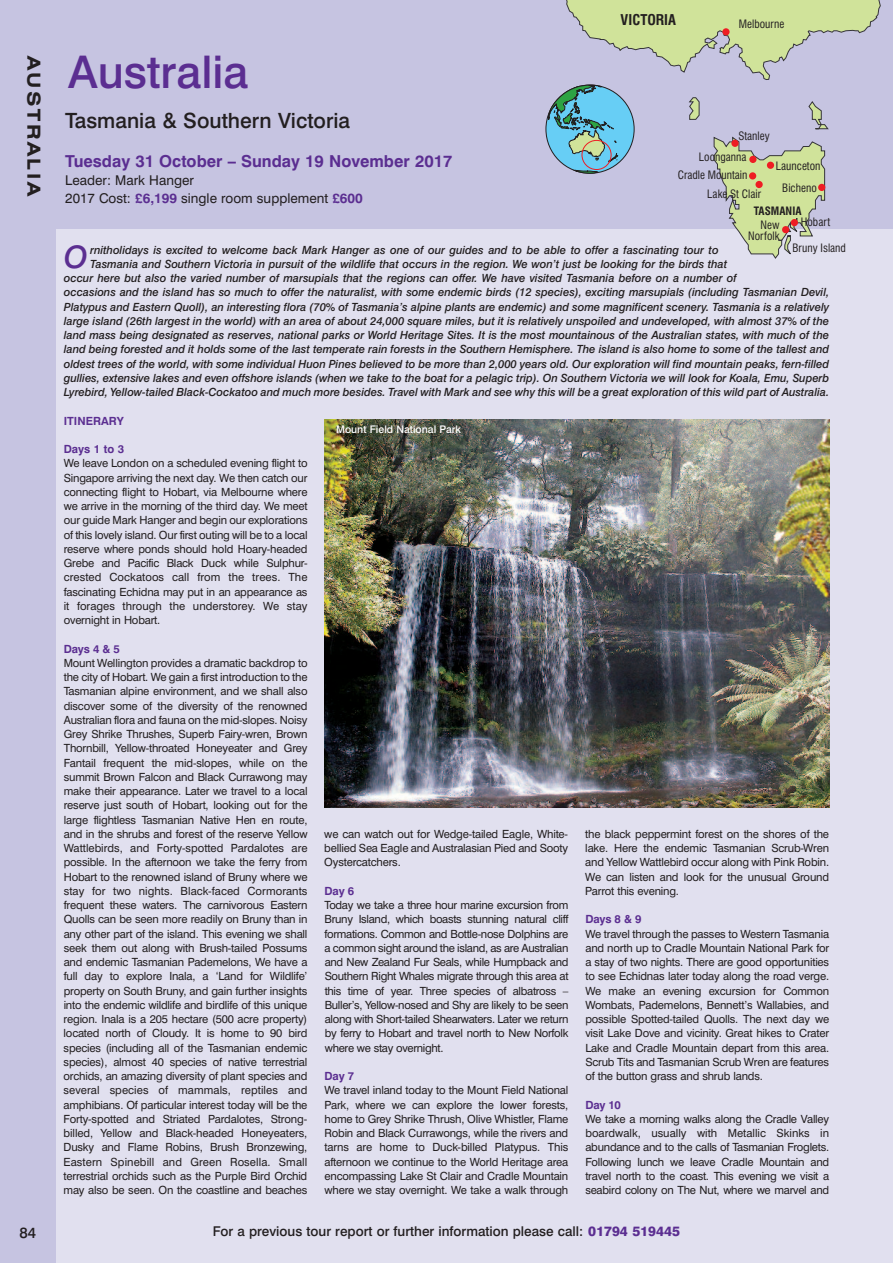
<style>
.page{position:relative;width:893px;height:1263px;background:#fff}
.page>*{position:absolute;margin:0;border:0;box-sizing:border-box;transform-origin:0 0}
.t1{font:500 45px "Swiss 721 BT";color:#5b2e91}
.t2{font:italic 500 31.05px "Swiss 721 BT";color:#5b2e91}
.t3{font:500 21px "Swiss 721 BT";color:#231f20}
.t4{font:700 expanded 18px "Swiss 721 BT";letter-spacing:.145em;color:#231f20}
.t5{font:700 16.5px "Swiss 721 BT";color:#5b2e91}
.t6{font:500 15px "Swiss 721 BT";color:#231f20}
.t7{font:700 condensed 14.55px "Swiss 721 BT";color:#231f20}
.t8{font:500 13.5px "Swiss 721 BT";color:#231f20}
.t9{font:13.5px/18px "Swiss 721 BT";color:#231f20}
.t10{font:11.25px/14.2px "Swiss 721 BT";letter-spacing:-.015em;color:#231f20;text-align:justify}
.t11{font:italic 500 11.25px "Swiss 721 BT";letter-spacing:-.005em;color:#231f20}
.t12{font:condensed 11.25px/11.2px "Swiss 721 BT";color:#231f20}
.t13{font:700 11.25px "Swiss 721 BT";letter-spacing:-.015em;color:#5b2e91}
.t14{font:700 condensed 11.25px "Swiss 721 BT";color:#231f20}
.t15{font:500 10.5px "Swiss 721 BT";color:#fff}
.s1{font-weight:700;color:#5b2e91}
.s2{font-weight:800;color:#5b2e91}
</style>
<div class="page">
<div style="left:16px;top:0;width:877px;height:1263px;background:#e1e0ef"></div>
<div style="left:0;top:0;width:893px;height:229px;background:#c6c4e1"></div>
<div style="left:0;top:0;width:55px;height:1263px;background:#c6c4e1"></div>
<img style="left:325px;top:419px;width:504px;height:389px">
<svg style="left:548px;top:0;width:332px;height:258px"></svg>
<div style="left:722px;top:28px;width:8px;height:7px;background:#ee1d23;border-radius:50%"></div>
<div style="left:767px;top:162px;width:7px;height:7px;background:#ee1d23;border-radius:50%"></div>
<div style="left:731px;top:140px;width:8px;height:7px;background:#ee1d23;border-radius:50%"></div>
<div style="left:749px;top:156px;width:7px;height:7px;background:#ee1d23;border-radius:50%"></div>
<div style="left:818px;top:184px;width:7px;height:7px;background:#ee1d23;border-radius:50%"></div>
<div style="left:749px;top:172px;width:7px;height:8px;background:#ee1d23;border-radius:50%"></div>
<div style="left:755px;top:181px;width:8px;height:7px;background:#ee1d23;border-radius:50%"></div>
<div style="left:782px;top:226px;width:7px;height:7px;background:#ee1d23;border-radius:50%"></div>
<div style="left:791px;top:219px;width:7px;height:7px;background:#ee1d23;border-radius:50%"></div>
<h3 class="t4" style="left:40px;top:56px;width:141px;rotate:90deg">AUSTRALIA</h3>
<h3 class="t6" style="left:20px;top:1227px;width:18px">84</h3>
<h1 class="t1" style="left:68px;top:55px;width:182px">Australia</h1>
<h3 class="t3" style="left:65px;top:112px;width:286px">Tasmania &amp; Southern Victoria</h3>
<p class="t7" style="left:621px;top:14px;width:57px">VICTORIA</p>
<p class="t12" style="left:739px;top:19px;width:47px">Melbourne</p>
<p class="t12" style="left:699px;top:127px;width:72px;line-height:20.9px;text-indent:39px">Stanley<br>Loonganna</p>
<h3 class="t5" style="left:65px;top:155px;width:389px">Tuesday 31 October – Sunday 19 November 2017</h3>
<p class="t9" style="left:65px;top:173px;width:299px">Leader: Mark Hanger<br>2017 Cost: <span class="s1">£6,199</span> single room supplement <span class="s1">£600</span></p>
<h2 class="t2" style="left:64px;top:245px;width:26px">O</h2>
<p class="t11" style="left:90px;top:245px;width:630px">rnitholidays is excited to welcome back Mark Hanger as one of our guides and to be able to offer a fascinating tour to</p>
<p class="t12" style="left:776px;top:161px;width:46px">Launceton</p>
<p class="t12" style="left:707px;top:166px;width:55px;line-height:19.2px;text-indent:-29px">Cradle Mountain<br>Lake St Clair</p>
<p class="t12" style="left:782px;top:183px;width:36px">Bicheno</p>
<p class="t12" style="left:801px;top:218px;width:31px">Hobart</p>
<p class="t12" style="left:792px;top:243px;width:55px">Bruny Island</p>
<p class="t14" style="left:754px;top:206px;width:49px">TASMANIA</p>
<p class="t12" style="left:748px;top:220px;width:33px;text-align:right">New<br>Norfolk</p>
<p class="t11" style="left:90px;top:260px;width:639px">Tasmania and Southern Victoria in pursuit of the wildlife that occurs in the region. We won’t just be looking for the birds that</p>
<p class="t11" style="left:64px;top:274px;width:674px">occur here but also the varied number of marsupials that the regions can offer. We have visited Tasmania before on a number of</p>
<p class="t11" style="left:64px;top:288px;width:767px">occasions and the island has so much to offer the naturalist, with some endemic birds (12 species), exciting marsupials (including Tasmanian Devil,</p>
<p class="t11" style="left:64px;top:302px;width:767px">Platypus and Eastern Quoll), an interesting flora (70% of Tasmania’s alpine plants are endemic) and some magnificent scenery. Tasmania is a relatively</p>
<p class="t11" style="left:64px;top:317px;width:767px">large island (26th largest in the world) with an area of about 24,000 square miles, but it is relatively unspoiled and undeveloped, with almost 37% of the</p>
<p class="t11" style="left:64px;top:331px;width:767px">land mass being designated as reserves, national parks or World Heritage Sites. It is the most mountainous of the Australian states, with much of the</p>
<p class="t11" style="left:64px;top:345px;width:767px">land being forested and it holds some of the last temperate rain forests in the Southern Hemisphere. The island is also home to some of the tallest and</p>
<p class="t11" style="left:64px;top:359px;width:767px">oldest trees of the world, with some individual Huon Pines believed to be more than 2,000 years old. Our exploration will find mountain peaks, fern-filled</p>
<p class="t11" style="left:64px;top:374px;width:767px">gullies, extensive lakes and even offshore islands (when we take to the boat for a pelagic trip). On Southern Victoria we will look for Koala, Emu, Superb</p>
<p class="t11" style="left:64px;top:388px;width:767px">Lyrebird, Yellow-tailed Black-Cockatoo and much more besides. Travel with Mark and see why this will be a great exploration of this wild part of Australia.</p>
<p class="t15" style="left:336px;top:425px;width:127px">Mount Field National Park</p>
<p class="t13" style="left:64px;top:416px;width:62px">ITINERARY</p>
<p class="t13" style="left:64px;top:445px;width:62px">Days 1 to 3</p>
<p class="t10" style="left:64px;top:457px;width:245px">We leave London on a scheduled evening flight to Singapore arriving the next day. We then catch our connecting flight to Hobart, via Melbourne where we arrive in the morning of the third day. We meet our guide Mark Hanger and begin our explorations of this lovely island. Our first outing will be to a local reserve where ponds should hold Hoary-headed Grebe and Pacific Black Duck while Sulphur&shy;crested Cockatoos call from the trees. The fascinating Echidna may put in an appearance as it forages through the understorey. We stay overnight in Hobart.</p>
<p class="t13" style="left:64px;top:644px;width:58px">Days 4 &amp; 5</p>
<p class="t10" style="left:64px;top:657px;width:246px">Mount Wellington provides a dramatic backdrop to the city of Hobart. We gain a first introduction to the Tasmanian alpine environment, and we shall also discover some of the diversity of the renowned Australian flora and fauna on the mid-slopes. Noisy Grey Shrike Thrushes, Superb Fairy-wren, Brown Thornbill, Yellow-throated Honeyeater and Grey Fantail frequent the mid-slopes, while on the summit Brown Falcon and Black Currawong may make their appearance. Later we travel to a local reserve just south of Hobart, looking out for the large flightless Tasmanian Native Hen en route, and in the shrubs and forest of the reserve Yellow Wattlebirds, and Forty-spotted Pardalotes are possible. In the afternoon we take the ferry from Hobart to the renowned island of Bruny where we stay for two nights. Black-faced Cormorants frequent these waters. The carnivorous Eastern Quolls can be seen more readily on Bruny than in any other part of the island. This evening we shall seek them out along with Brush-tailed Possums and endemic Tasmanian Pademelons, We have a full day to explore Inala, a ‘Land for Wildlife’ property on South Bruny, and gain further insights into the endemic wildlife and birdlife of this unique region. Inala is a 205 hectare (500 acre property) located north of Cloudy. It is home to 90 bird species (including all of the Tasmanian endemic species), almost 40 species of native terrestrial orchids, an amazing diversity of plant species and several species of mammals, reptiles and amphibians. Of particular interest today will be the Forty-spotted and Striated Pardalotes, Strong&shy;billed, Yellow and Black-headed Honeyeaters, Dusky and Flame Robins, Brush Bronzewing, Eastern Spinebill and Green Rosella. Small terrestrial orchids such as the Purple Bird Orchid may also be seen. On the coastline and beaches</p>
<p class="t10" style="left:585px;top:828px;width:245px">the black peppermint forest on the shores of the lake. Here the endemic Tasmanian Scrub-Wren and Yellow Wattlebird occur along with Pink Robin.<br>We can listen and look for the unusual Ground Parrot this evening.</p>
<p class="t13" style="left:585px;top:915px;width:58px">Days 8 &amp; 9</p>
<p class="t10" style="left:585px;top:928px;width:245px">We travel through the passes to Western Tasmania and north up to Cradle Mountain National Park for a stay of two nights. There are good opportunities to see Echidnas later today along the road verge.<br>We make an evening excursion for Common Wombats, Pademelons, Bennett’s Wallabies, and possible Spotted-tailed Quolls. The next day we visit Lake Dove and vicinity. Great hikes to Crater Lake and Cradle Mountain depart from this area.<br>Scrub Tits and Tasmanian Scrub Wren are features of the button grass and shrub lands.</p>
<p class="t13" style="left:585px;top:1100px;width:37px">Day 10</p>
<p class="t10" style="left:585px;top:1113px;width:245px">We take a morning walks along the Cradle Valley boardwalk, usually with Metallic Skinks in abundance and to the calls of Tasmanian Froglets.<br>Following lunch we leave Cradle Mountain and travel north to the coast. This evening we visit a seabird colony on The Nut, where we marvel and</p>
<p class="t10" style="left:324px;top:828px;width:245px">we can watch out for Wedge-tailed Eagle, White&shy;bellied Sea Eagle and Australasian Pied and Sooty Oystercatchers.</p>
<p class="t13" style="left:325px;top:887px;width:31px">Day 6</p>
<p class="t10" style="left:325px;top:899px;width:245px">Today we take a three hour marine excursion from Bruny Island, which boasts stunning natural cliff formations. Common and Bottle-nose Dolphins are a common sight around the island, as are Australian and New Zealand Fur Seals, while Humpback and Southern Right Whales migrate through this area at this time of year. Three species of albatross – Buller’s, Yellow-nosed and Shy are likely to be seen along with Short-tailed Shearwaters. Later we return by ferry to Hobart and travel north to New Norfolk where we stay overnight.</p>
<p class="t13" style="left:325px;top:1072px;width:31px">Day 7</p>
<p class="t10" style="left:324px;top:1084px;width:245px">We travel inland today to the Mount Field National Park, where we can explore the lower forests, home to Grey Shrike Thrush, Olive Whistler, Flame Robin and Black Currawongs, while the rivers and tarns are home to Duck-billed Platypus. This afternoon we continue to the World Heritage area encompassing Lake St Clair and Cradle Mountain where we stay overnight. We take a walk through</p>
<p class="t8" style="left:213px;top:1227px;width:469px">For a previous tour report or further information please call: <span class="s2">01794 519445</span></p>
</div>
